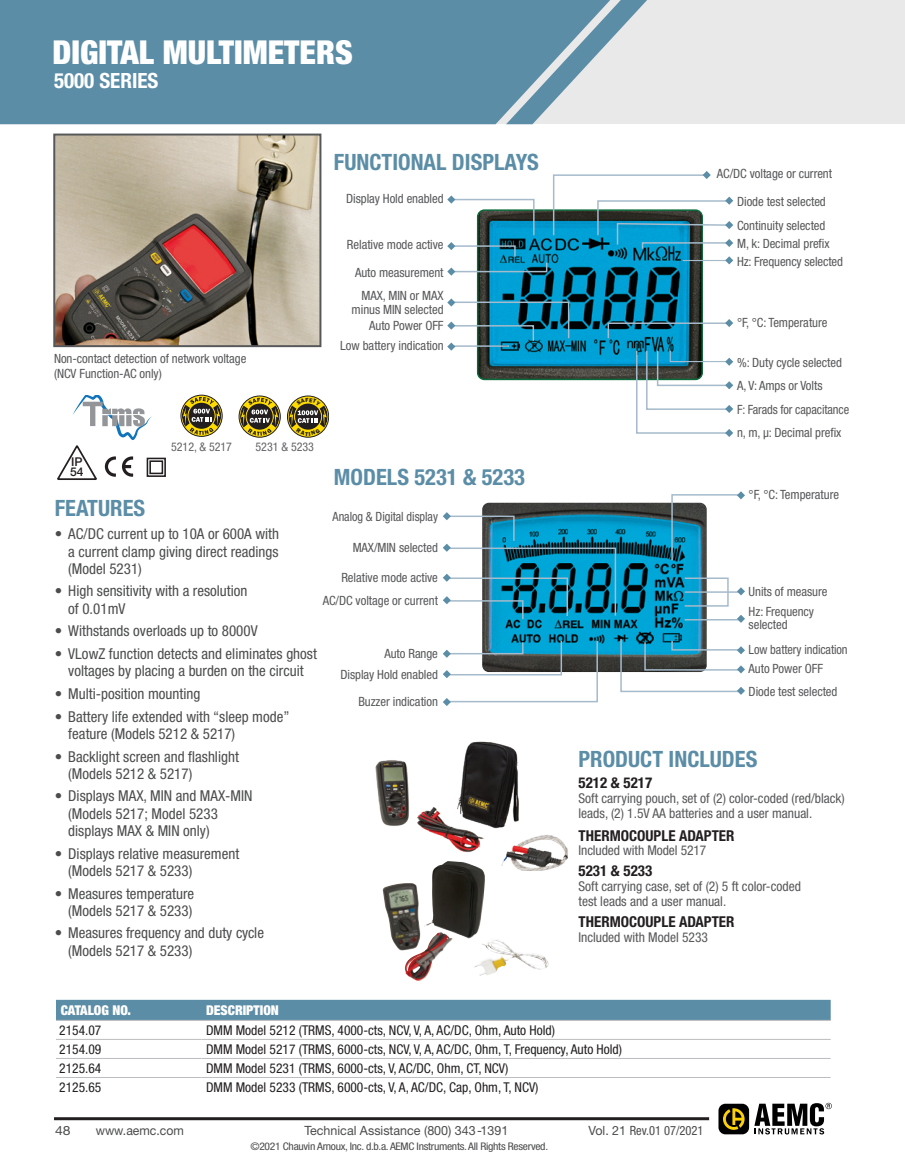
<style>
.page{position:relative;width:905px;height:1175px;background:#fff}
.page>*{position:absolute;margin:0;border:0;box-sizing:border-box;transform-origin:0 0}
.t1{font:900 condensed 33px "Helvetica Neue LT Std";color:#fff}
.t2{font:700 condensed 22.5px "Helvetica Neue LT Std";color:#5b8da7}
.t3{font:700 condensed 21px "Helvetica Neue LT Std";color:#fff}
.t4{font:condensed 15px/17.2px "Helvetica Neue LT Std";color:#4b4c4d}
.t5{font:700 condensed 15px "Helvetica Neue LT Std";color:#231f20}
.t6{font:condensed 13.5px "Helvetica Neue LT Std";color:#231f20}
.t7{font:condensed 13.5px/15px "Helvetica Neue LT Std";color:#57585a}
.t8{font:900 condensed 13.5px "Helvetica Neue LT Std";color:#fff}
.t9{font:condensed 12.75px/13.5px "Helvetica Neue LT Std";letter-spacing:-.005em;color:#57585a;text-align:right}
.t10{font:12.75px "Helvetica Neue LT Std";color:#4b4c4d}
.t11{font:condensed 12.75px "Helvetica Neue LT Std";letter-spacing:-.005em;color:#57585a;scale:.96 1}
.t12{font:condensed 12.75px "Helvetica Neue LT Std";color:#4b4c4d}
.t13{font:12.75px "Helvetica Neue LT Std";color:#4b4c4d;scale:.96 1}
.t14{font:12.75px "Helvetica Neue LT Std";color:#4b4c4d;scale:1.1 1}
.t15{font:500 12.15px/9.6px "Helvetica Neue";color:#231f20}
.t16{font:condensed 12px "Helvetica Neue LT Std";color:#636366}
.t17{font:condensed 10.5px "Helvetica Neue LT Std";letter-spacing:-.025em;color:#4b4c4d;scale:1.1 1}
.s1{font-stretch:normal}
</style>
<div class="page">
<div style="left:418px;top:0;width:486px;height:124px;background:#e9e9e9"></div>
<div style="left:0;top:0;width:506px;height:124px;background:#5b8da7"></div>
<svg style="left:506px;top:0;width:141px;height:124px"></svg>
<div style="left:718px;top:1103px;width:31px;height:31px;background:#000;border-radius:7px"></div>
<svg style="left:723px;top:1108px;width:21px;height:21px"></svg>
<svg style="left:754px;top:1102px;width:77px;height:32px"></svg>
<hr style="left:54px;top:1117px;width:655px;height:3px;background:#231f20">
<img style="left:424px;top:861px;width:61px;height:77px">
<svg style="left:56px;top:999px;width:774px;height:21px;background:#6291aa"></svg>
<hr style="left:56px;top:1020px;width:145px;height:1px;background:#bcbdc0">
<hr style="left:201px;top:1020px;width:629px;height:1px;background:#bcbdc0">
<hr style="left:56px;top:1039px;width:145px;height:1px;background:#bcbdc0">
<hr style="left:201px;top:1039px;width:629px;height:1px;background:#bcbdc0">
<hr style="left:56px;top:1058px;width:145px;height:1px;background:#bcbdc0">
<hr style="left:201px;top:1058px;width:629px;height:1px;background:#bcbdc0">
<hr style="left:56px;top:1077px;width:145px;height:1px;background:#bcbdc0">
<hr style="left:201px;top:1077px;width:629px;height:1px;background:#bcbdc0">
<img style="left:474px;top:939px;width:75px;height:36px">
<img style="left:477px;top:276px;width:223px;height:103px">
<img style="left:482px;top:503px;width:224px;height:169px">
<hr style="left:684px;top:591px;width:54px;height:2px;background:#a5bacb">
<div style="left:684px;top:577px;width:44px;height:29px;border:2px solid #a5bacb"></div>
<hr style="left:684px;top:619px;width:54px;height:1px;background:#a5bacb">
<img style="left:375px;top:741px;width:144px;height:111px">
<img style="left:493px;top:822px;width:75px;height:48px">
<img style="left:56px;top:136px;width:262px;height:208px">
<div style="left:53px;top:133px;width:268px;height:214px;border:2px solid #57585a"></div>
<div style="left:239px;top:396px;width:41px;height:41px;border:1px solid #231f20;border-radius:50%"></div>
<svg style="left:240px;top:398px;width:39px;height:37px"></svg>
<div style="left:181px;top:395px;width:41px;height:41px;border:1px solid #231f20;border-radius:50%"></div>
<svg style="left:182px;top:397px;width:39px;height:38px"></svg>
<div style="left:287px;top:396px;width:42px;height:41px;border:1px solid #231f20;border-radius:50%"></div>
<svg style="left:57px;top:395px;width:109px;height:85px"></svg>
<svg style="left:619px;top:637px;width:126px;height:58px"></svg>
<svg style="left:737px;top:615px;width:8px;height:8px"></svg>
<svg style="left:737px;top:587px;width:8px;height:8px"></svg>
<svg style="left:670px;top:491px;width:75px;height:71px"></svg>
<svg style="left:447px;top:298px;width:123px;height:53px"></svg>
<svg style="left:447px;top:171px;width:286px;height:105px"></svg>
<svg style="left:606px;top:319px;width:127px;height:21px"></svg>
<svg style="left:635px;top:349px;width:98px;height:88px"></svg>
<svg style="left:443px;top:512px;width:174px;height:108px"></svg>
<svg style="left:443px;top:639px;width:155px;height:67px"></svg>
<svg style="left:288px;top:398px;width:40px;height:38px"></svg>
<h1 class="t1" style="left:52px;top:32px;width:302px">DIGITAL MULTIMETERS</h1>
<h3 class="t3" style="left:54px;top:67px;width:106px">5000 SERIES</h3>
<p class="t9" style="left:54px;top:350px;width:194px;line-height:15px;text-align:left">Non-contact detection of network voltage (NCV Function-AC only)</p>
<h2 class="t2" style="left:334px;top:148px;width:206px">FUNCTIONAL DISPLAYS</h2>
<p class="t9" style="left:346px;top:192px;width:99px">Display Hold enabled</p>
<p class="t9" style="left:347px;top:238px;width:98px">Relative mode active</p>
<p class="t9" style="left:355px;top:265px;width:90px">Auto measurement</p>
<p class="t9" style="left:351px;top:289px;width:93px">MAX, MIN or MAX minus MIN selected</p>
<p class="t9" style="left:369px;top:319px;width:76px">Auto Power OFF</p>
<p class="t9" style="left:340px;top:339px;width:105px">Low battery indication</p>
<p class="t15" style="left:70px;top:457px;width:15px">IP<br>54</p>
<p class="t16" style="left:171px;top:440px;width:62px">5212, &amp; 5217</p>
<p class="t16" style="left:255px;top:440px;width:60px">5231 &amp; 5233</p>
<h2 class="t2" style="left:334px;top:463px;width:192px">MODELS 5231 &amp; 5233</h2>
<h2 class="t2" style="left:55px;top:494px;width:92px">FEATURES</h2>
<p class="t4" style="left:68px;top:525px;width:212px;text-align:justify;text-indent:-14px">• AC/DC current up to 10A or 600A with a current clamp giving direct readings (Model 5231)</p>
<p class="t4" style="left:68px;top:582px;width:181px;text-indent:-14px">• High sensitivity with a resolution of 0.01mV</p>
<p class="t4" style="left:55px;top:622px;width:204px">• Withstands overloads up to 8000V</p>
<p class="t4" style="left:55px;top:645px;width:263px;text-align:center">• VLowZ function detects and eliminates ghost voltages by placing a burden on the circuit</p>
<p class="t4" style="left:55px;top:685px;width:147px">• Multi-position mounting</p>
<p class="t4" style="left:68px;top:707px;width:223px;text-indent:-14px">• Battery life extended with “sleep mode” feature (Models 5212 &amp; 5217)</p>
<p class="t4" style="left:68px;top:747px;width:172px;text-indent:-14px">• Backlight screen and flashlight (Models 5212 &amp; 5217)</p>
<p class="t4" style="left:68px;top:787px;width:186px;text-indent:-14px">• Displays MAX, MIN and MAX-MIN (Models 5217; Model 5233 displays MAX &amp; MIN only)</p>
<p class="t4" style="left:68px;top:844px;width:172px;text-indent:-14px">• Displays relative measurement (Models 5217 &amp; 5233)</p>
<p class="t4" style="left:55px;top:884px;width:141px;text-align:right">• Measures temperature (Models 5217 &amp; 5233)</p>
<p class="t4" style="left:68px;top:924px;width:197px;text-indent:-14px">• Measures frequency and duty cycle (Models 5217 &amp; 5233)</p>
<p class="t11" style="left:332px;top:509px;width:111px">Analog &amp; Digital display</p>
<p class="t9" style="left:353px;top:541px;width:87px">MAX/MIN selected</p>
<p class="t9" style="left:323px;top:565px;width:117px;line-height:23px">Relative mode active<br>AC/DC voltage or current</p>
<p class="t9" style="left:340px;top:643px;width:99px;line-height:20.2px">Auto Range<br>Display Hold enabled</p>
<p class="t9" style="left:358px;top:695px;width:81px">Buzzer indication</p>
<p class="t9" style="left:716px;top:166px;width:117px">AC/DC voltage or current</p>
<p class="t9" style="left:737px;top:194px;width:90px">Diode test selected</p>
<p class="t9" style="left:737px;top:218px;width:90px">Continuity selected</p>
<p class="t9" style="left:737px;top:235px;width:107px;line-height:17.5px;text-align:left">M, k: Decimal prefix<br>Hz: Frequency selected</p>
<p class="t9" style="left:737px;top:316px;width:92px">°F, °C: Temperature</p>
<p class="t9" style="left:737px;top:355px;width:106px">%: Duty cycle selected</p>
<p class="t9" style="left:737px;top:378px;width:87px">A, V: Amps or Volts</p>
<p class="t9" style="left:737px;top:403px;width:114px">F: Farads for capacitance</p>
<p class="t9" style="left:737px;top:425px;width:106px">n, m, µ: Decimal prefix</p>
<p class="t9" style="left:748px;top:488px;width:92px">°F, °C: Temperature</p>
<p class="t9" style="left:748px;top:584px;width:80px">Units of measure</p>
<p class="t9" style="left:748px;top:604px;width:67px;text-align:left">Hz: Frequency selected</p>
<p class="t9" style="left:748px;top:643px;width:100px">Low battery indication</p>
<p class="t9" style="left:748px;top:662px;width:76px">Auto Power OFF</p>
<p class="t9" style="left:748px;top:685px;width:90px">Diode test selected</p>
<h2 class="t2" style="left:578px;top:745px;width:180px">PRODUCT INCLUDES</h2>
<p class="t5" style="left:578px;top:774px;width:75px">5212 &amp; 5217</p>
<p class="t7" style="left:578px;top:791px;width:268px">Soft carrying pouch, set of (2) color-coded (red/black) leads, (2) 1.5V AA batteries and a user manual.</p>
<p class="t5" style="left:578px;top:826px;width:157px">THERMOCOUPLE ADAPTER</p>
<p class="t7" style="left:578px;top:842px;width:129px">Included with Model 5217</p>
<p class="t5" style="left:578px;top:861px;width:75px">5231 &amp; 5233</p>
<p class="t7" style="left:578px;top:878px;width:224px">Soft carrying case, set of (2) 5 ft color-coded test leads and a user manual.</p>
<p class="t5" style="left:578px;top:912px;width:157px">THERMOCOUPLE ADAPTER</p>
<p class="t7" style="left:578px;top:929px;width:131px">Included with Model 5233</p>
<p class="t8" style="left:61px;top:1001px;width:72px">CATALOG NO.</p>
<p class="t8" style="left:206px;top:1001px;width:74px">DESCRIPTION</p>
<p class="t6" style="left:59px;top:1022px;width:44px">2154.07</p>
<p class="t6" style="left:206px;top:1022px;width:350px">DMM Model 5212 (TRMS, 4000-cts, NCV, V, A, AC/DC, Ohm, Auto Hold)</p>
<p class="t6" style="left:59px;top:1041px;width:44px">2154.09</p>
<p class="t6" style="left:206px;top:1041px;width:417px">DMM Model 5217 (TRMS, 6000-cts, NCV, V, A, AC/DC, Ohm, T, Frequency, Auto Hold)</p>
<p class="t6" style="left:59px;top:1060px;width:44px">2125.64</p>
<p class="t6" style="left:206px;top:1060px;width:304px">DMM Model 5231 (TRMS, 6000-cts, V, AC/DC, Ohm, CT, NCV)</p>
<p class="t6" style="left:59px;top:1079px;width:44px">2125.65</p>
<p class="t6" style="left:206px;top:1079px;width:334px">DMM Model 5233 (TRMS, 6000-cts, V, A, AC/DC, Cap, Ohm, T, NCV)</p>
<p class="t14" style="left:55px;top:1122px;width:15px">48</p>
<p class="t13" style="left:96px;top:1122px;width:93px">www.aemc.com</p>
<p class="t10" style="left:304px;top:1122px;width:205px">Technical Assistance (800) 343-1391</p>
<p class="t12" style="left:588px;top:1122px;width:117px"><span class="s1">Vol. 21</span> Rev.01 07/2021</p>
<p class="t17" style="left:250px;top:1139px;width:272px">©2021 Chauvin Arnoux, Inc. d.b.a. AEMC Instruments. All Rights Reserved.</p>
</div>
